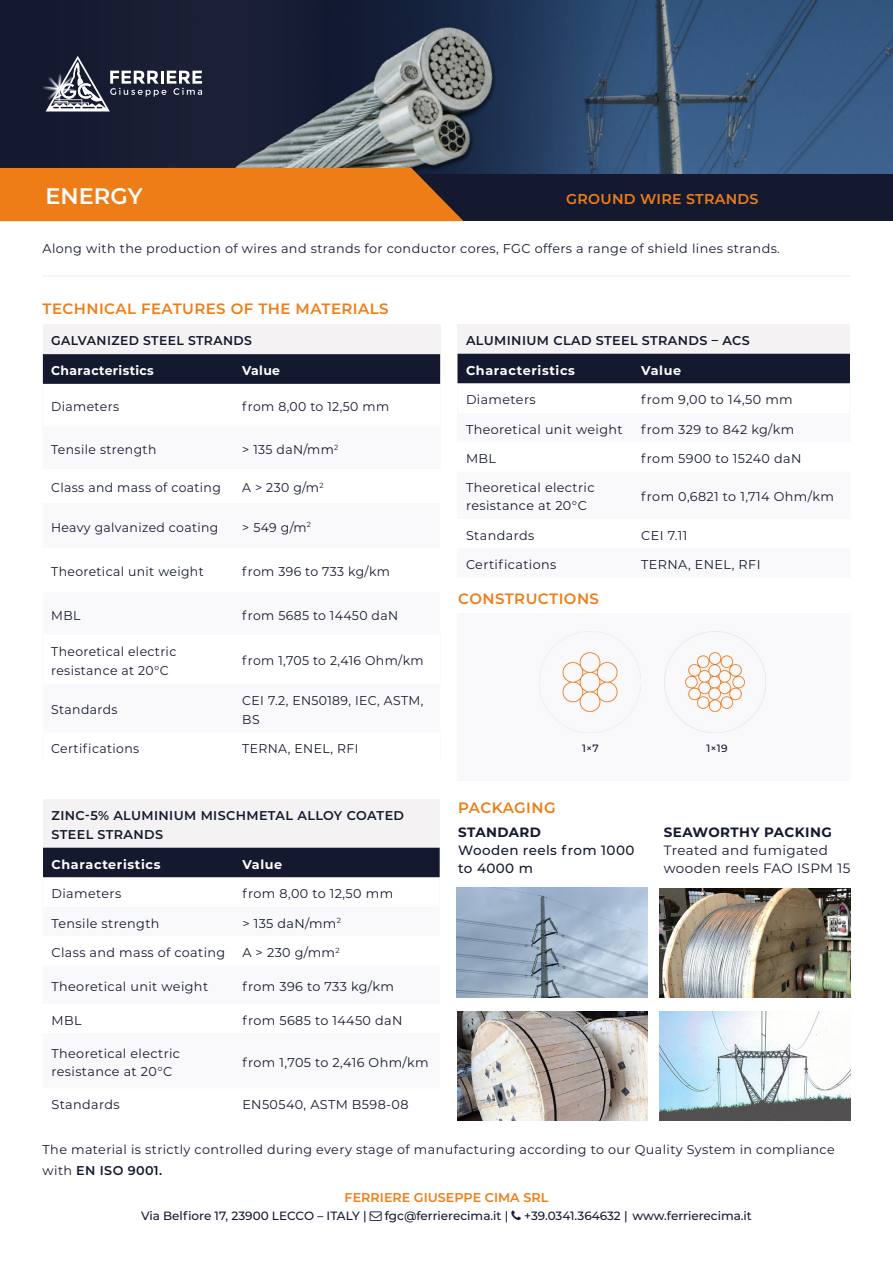
<style>
.page{position:relative;width:893px;height:1263px;background:#fff}
.page>*{position:absolute;margin:0;border:0;box-sizing:border-box;transform-origin:0 0}
.t1{font:600 22.5px "Montserrat";color:#fff}
.t2{font:600 15px "Montserrat";letter-spacing:.03em;color:#ef7d17}
.t3{font:600 14.25px "Montserrat";letter-spacing:.02em;color:#ef7d17}
.t4{font:13.5px/18px "Montserrat";letter-spacing:.03em;color:#14192f}
.t5{font:500 13.5px/18px "Montserrat";letter-spacing:.03em;color:#14192f}
.t6{font:700 13.5px "Montserrat";letter-spacing:.03em;color:#14192f}
.t7{font:12.75px/18px "Montserrat";letter-spacing:.03em;color:#14192f}
.t8{font:600 12.75px/19.5px "Montserrat";letter-spacing:.03em;color:#14192f}
.t9{font:700 12.75px "Montserrat";letter-spacing:.05em;color:#fff}
.t10{font:600 12.75px "Montserrat";color:#ef7d17}
.t11{font:700 12.75px "Montserrat";letter-spacing:.03em;color:#fff}
.t12{font:500 12px "Montserrat";color:#14192f}
.t13{font:500 10.5px "Montserrat";color:#14192f}
.s1{font-weight:600}
</style>
<div class="page">
<div style="left:457px;top:324px;width:393px;height:30px;background:#f4f2f3"></div>
<div style="left:457px;top:354px;width:393px;height:29px;background:#14192f"></div>
<svg style="left:458px;top:383px;width:392px;height:1px"></svg>
<hr style="left:457px;top:383px;width:1px;height:30px;background:#f9f9fb">
<hr style="left:850px;top:383px;width:1px;height:30px;background:#f9f9fb">
<hr style="left:457px;top:548px;width:1px;height:30px;background:#f9f9fb">
<hr style="left:850px;top:548px;width:1px;height:30px;background:#f9f9fb">
<hr style="left:457px;top:472px;width:1px;height:47px;background:#f9f9fb">
<hr style="left:850px;top:472px;width:1px;height:47px;background:#f9f9fb">
<div style="left:43px;top:799px;width:397px;height:49px;background:#f4f2f3"></div>
<div style="left:43px;top:848px;width:397px;height:29px;background:#14192f"></div>
<svg style="left:44px;top:877px;width:395px;height:1px"></svg>
<hr style="left:43px;top:877px;width:1px;height:30px;background:#f9f9fb">
<hr style="left:439px;top:877px;width:1px;height:30px;background:#f9f9fb">
<hr style="left:43px;top:965px;width:1px;height:39px;background:#f9f9fb">
<hr style="left:439px;top:965px;width:1px;height:39px;background:#f9f9fb">
<hr style="left:43px;top:1033px;width:1px;height:55px;background:#f9f9fb">
<hr style="left:439px;top:1033px;width:1px;height:55px;background:#f9f9fb">
<hr style="left:43px;top:276px;width:807px;height:1px;background:#eeeced">
<svg style="left:0;top:0;width:893px;height:174px;background:#2b4364"></svg>
<img style="left:37px;top:67px;width:7px;height:44px">
<svg style="left:44px;top:56px;width:146px;height:55px;background:#4a4e5f"></svg>
<img style="left:190px;top:17px;width:332px;height:157px">
<div style="left:411px;top:174px;width:482px;height:47px;background:#14192f"></div>
<div style="left:0;top:168px;width:463px;height:53px;background:#ef7d17"></div>
<div style="left:43px;top:324px;width:397px;height:30px;background:#f4f2f3"></div>
<div style="left:43px;top:354px;width:397px;height:30px;background:#14192f"></div>
<hr style="left:43px;top:384px;width:1px;height:42px;background:#f9f9fb">
<hr style="left:440px;top:384px;width:1px;height:42px;background:#f9f9fb">
<hr style="left:43px;top:426px;width:1px;height:43px;background:#f9f9fb">
<hr style="left:440px;top:426px;width:1px;height:43px;background:#f9f9fb">
<hr style="left:43px;top:635px;width:1px;height:49px;background:#f9f9fb">
<hr style="left:440px;top:635px;width:1px;height:49px;background:#f9f9fb">
<hr style="left:43px;top:732px;width:1px;height:30px;background:#f9f9fb">
<hr style="left:440px;top:732px;width:1px;height:30px;background:#f9f9fb">
<div style="left:457px;top:613px;width:393px;height:168px;background:#f9f9fb"></div>
<img style="left:546px;top:652px;width:95px;height:74px">
<img style="left:665px;top:632px;width:101px;height:101px">
<img style="left:456px;top:888px;width:192px;height:109px">
<img style="left:660px;top:889px;width:190px;height:108px">
<img style="left:457px;top:1011px;width:191px;height:109px">
<img style="left:660px;top:1011px;width:190px;height:109px">
<h1 class="t1" style="left:46px;top:180px;width:99px">ENERGY</h1>
<p class="t3" style="left:566px;top:188px;width:194px">GROUND WIRE STRANDS</p>
<p class="t7" style="left:43px;top:239px;width:739px">Along with the production of wires and strands for conductor cores, FGC offers a range of shield lines strands.</p>
<p class="t2" style="left:43px;top:298px;width:348px">TECHNICAL FEATURES OF THE MATERIALS</p>
<p class="t8" style="left:51px;top:331px;width:202px">GALVANIZED STEEL STRANDS</p>
<p class="t11" style="left:51px;top:361px;width:104px">Characteristics</p>
<p class="t9" style="left:242px;top:361px;width:39px">Value</p>
<p class="t7" style="left:51px;top:397px;width:69px">Diameters</p>
<p class="t7" style="left:242px;top:397px;width:148px">from 8,00 to 12,50 mm</p>
<p class="t7" style="left:51px;top:440px;width:107px">Tensile strength</p>
<p class="t7" style="left:242px;top:440px;width:98px">&gt; 135 daN/mm<sup>2</sup></p>
<p class="t7" style="left:51px;top:478px;width:171px">Class and mass of coating</p>
<p class="t7" style="left:242px;top:478px;width:83px">A &gt; 230 g/m<sup>2</sup></p>
<p class="t7" style="left:51px;top:517px;width:169px">Heavy galvanized coating</p>
<p class="t7" style="left:242px;top:517px;width:70px">&gt; 549 g/m<sup>2</sup></p>
<p class="t7" style="left:51px;top:562px;width:154px">Theoretical unit weight</p>
<p class="t7" style="left:242px;top:562px;width:149px">from 396 to 733 kg/km</p>
<p class="t7" style="left:51px;top:606px;width:31px">MBL</p>
<p class="t7" style="left:242px;top:606px;width:157px">from 5685 to 14450 daN</p>
<p class="t7" style="left:51px;top:641px;width:127px;line-height:19.5px">Theoretical electric resistance at 20°C</p>
<p class="t7" style="left:242px;top:651px;width:183px">from 1,705 to 2,416 Ohm/km</p>
<p class="t7" style="left:51px;top:700px;width:68px">Standards</p>
<p class="t7" style="left:242px;top:690px;width:183px;line-height:19.5px">CEI 7.2, EN50189, IEC, ASTM,<br>BS</p>
<p class="t7" style="left:51px;top:739px;width:90px">Certifications</p>
<p class="t7" style="left:242px;top:739px;width:118px">TERNA, ENEL, RFI</p>
<p class="t8" style="left:51px;top:805px;width:354px">ZINC-5% ALUMINIUM MISCHMETAL ALLOY COATED<br>STEEL STRANDS</p>
<p class="t9" style="left:51px;top:855px;width:111px">Characteristics</p>
<p class="t9" style="left:242px;top:855px;width:41px">Value</p>
<p class="t7" style="left:51px;top:884px;width:71px">Diameters</p>
<p class="t7" style="left:242px;top:884px;width:152px">from 8,00 to 12,50 mm</p>
<p class="t7" style="left:51px;top:914px;width:110px">Tensile strength</p>
<p class="t7" style="left:242px;top:914px;width:100px">&gt; 135 daN/mm<sup>2</sup></p>
<p class="t7" style="left:51px;top:943px;width:175px">Class and mass of coating</p>
<p class="t7" style="left:242px;top:943px;width:99px">A &gt; 230 g/mm<sup>2</sup></p>
<p class="t7" style="left:51px;top:977px;width:158px">Theoretical unit weight</p>
<p class="t7" style="left:242px;top:977px;width:153px">from 396 to 733 kg/km</p>
<p class="t7" style="left:51px;top:1011px;width:32px">MBL</p>
<p class="t7" style="left:242px;top:1011px;width:162px">from 5685 to 14450 daN</p>
<p class="t7" style="left:51px;top:1044px;width:130px">Theoretical electric resistance at 20°C</p>
<p class="t7" style="left:242px;top:1053px;width:188px">from 1,705 to 2,416 Ohm/km</p>
<p class="t7" style="left:51px;top:1095px;width:70px">Standards</p>
<p class="t7" style="left:242px;top:1095px;width:168px">EN50540, ASTM B598-08</p>
<p class="t8" style="left:466px;top:330px;width:285px">ALUMINIUM CLAD STEEL STRANDS – ACS</p>
<p class="t9" style="left:466px;top:361px;width:111px">Characteristics</p>
<p class="t9" style="left:641px;top:361px;width:41px">Value</p>
<p class="t7" style="left:466px;top:390px;width:71px">Diameters</p>
<p class="t7" style="left:641px;top:390px;width:153px">from 9,00 to 14,50 mm</p>
<p class="t7" style="left:466px;top:420px;width:158px">Theoretical unit weight</p>
<p class="t7" style="left:641px;top:420px;width:155px">from 329 to 842 kg/km</p>
<p class="t7" style="left:466px;top:449px;width:32px">MBL</p>
<p class="t7" style="left:641px;top:449px;width:162px">from 5900 to 15240 daN</p>
<p class="t7" style="left:466px;top:478px;width:130px">Theoretical electric resistance at 20°C</p>
<p class="t7" style="left:641px;top:487px;width:194px">from 0,6821 to 1,714 Ohm/km</p>
<p class="t7" style="left:466px;top:526px;width:70px">Standards</p>
<p class="t7" style="left:641px;top:526px;width:48px">CEI 7.11</p>
<p class="t7" style="left:466px;top:555px;width:92px">Certifications</p>
<p class="t7" style="left:641px;top:555px;width:121px">TERNA, ENEL, RFI</p>
<p class="t2" style="left:458px;top:588px;width:142px">CONSTRUCTIONS</p>
<p class="t13" style="left:582px;top:741px;width:18px">1×7</p>
<p class="t13" style="left:706px;top:741px;width:23px">1×19</p>
<p class="t2" style="left:458px;top:797px;width:99px">PACKAGING</p>
<p class="t6" style="left:458px;top:822px;width:84px">STANDARD</p>
<p class="t5" style="left:458px;top:840px;width:178px">Wooden reels from 1000 to 4000 m</p>
<p class="t6" style="left:664px;top:822px;width:169px">SEAWORTHY PACKING</p>
<p class="t4" style="left:664px;top:840px;width:188px">Treated and fumigated wooden reels FAO ISPM 15</p>
<p class="t7" style="left:43px;top:1139px;width:794px;line-height:21px">The material is strictly controlled during every stage of manufacturing according to our Quality System in compliance with <span class="s1">EN ISO 9001.</span></p>
<p class="t10" style="left:345px;top:1189px;width:205px">FERRIERE GIUSEPPE CIMA SRL</p>
<p class="t12" style="left:141px;top:1208px;width:227px">Via Belfiore 17, 23900 LECCO – ITALY |</p>
<p class="t12" style="left:385px;top:1208px;width:125px">fgc@ferrierecima.it |</p>
<p class="t12" style="left:524px;top:1208px;width:229px">+39.0341.364632 | www.ferrierecima.it</p>
</div>
